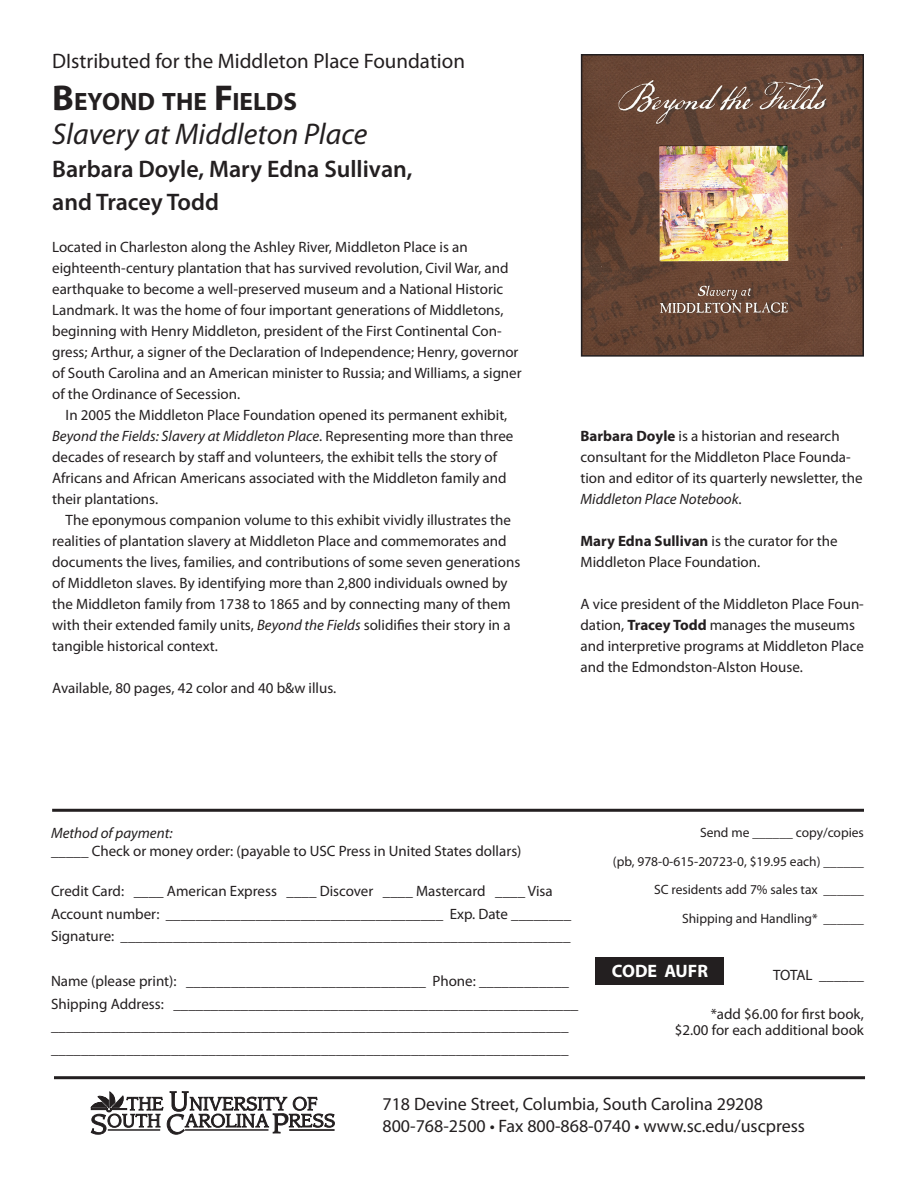
<style>
.page{position:relative;width:918px;height:1188px;background:#fff}
.page>*{position:absolute;margin:0;border:0;box-sizing:border-box;transform-origin:0 0}
.t1{font:italic 30px "Myriad Pro";color:#231f20}
.t2{font:700 25.2px "Myriad Pro";color:#231f20}
.t3{font:600 24px/33px "Myriad Pro";color:#231f20}
.t4{font:21px "Myriad Pro";color:#231f20}
.t5{font:18px/21.6px "Myriad Pro";color:#231f20}
.t6{font:700 18px "Myriad Pro";color:#fff}
.t7{font:15px/21px "Myriad Pro";color:#231f20}
.t8{font:italic 15px "Myriad Pro";color:#231f20}
.t9{font:13.5px "Myriad Pro";color:#231f20}
.s1{font-size:36px}
.s2{font-style:italic}
.s3{font-weight:700}
</style>
<div class="page">
<svg style="left:90px;top:1091px;width:245px;height:44px"></svg>
<hr style="left:54px;top:1076px;width:811px;height:3px;background:#231f20">
<hr style="left:52px;top:809px;width:812px;height:3px;background:#231f20">
<img style="left:584px;top:57px;width:277px;height:297px">
<div style="left:581px;top:54px;width:283px;height:303px;border:2px solid #231f20"></div>
<div style="left:596px;top:957px;width:128px;height:27px;background:#231f20"></div>
<p class="t4" style="left:52px;top:48px;width:414px">DIstributed for the Middleton Place Foundation</p>
<p class="t2" style="left:52px;top:85px;width:246px"><span class="s1">B</span>EYOND THE <span class="s1">F</span>IELDS</p>
<p class="t1" style="left:52px;top:115px;width:317px">Slavery at Middleton Place</p>
<p class="t3" style="left:52px;top:152px;width:362px">Barbara Doyle, Mary Edna Sullivan, and Tracey Todd</p>
<p class="t7" style="left:52px;top:236px;width:471px">Located in Charleston along the Ashley River, Middleton Place is an eighteenth-century plantation that has survived revolution, Civil War, and earthquake to become a well-preserved museum and a National Historic Landmark. It was the home of four important generations of Middletons, beginning with Henry Middleton, president of the First Continental Con&shy;gress; Arthur, a signer of the Declaration of Independence; Henry, governor of South Carolina and an American minister to Russia; and Williams, a signer of the Ordinance of Secession.</p>
<p class="t7" style="left:52px;top:404px;width:463px;text-indent:14px">In 2005 the Middleton Place Foundation opened its permanent exhibit, <span class="s2">Beyond the Fields: Slavery at Middleton Place</span>. Representing more than three decades of research by staff and volunteers, the exhibit tells the story of Africans and African Americans associated with the Middleton family and their plantations.</p>
<p class="t7" style="left:52px;top:509px;width:470px;text-indent:14px">The eponymous companion volume to this exhibit vividly illustrates the realities of plantation slavery at Middleton Place and commemorates and documents the lives, families, and contributions of some seven generations of Middleton slaves. By identifying more than 2,800 individuals owned by the Middleton family from 1738 to 1865 and by connecting many of them with their extended family units, <span class="s2">Beyond the Fields</span> solidifies their story in a tangible historical context.</p>
<p class="t7" style="left:52px;top:677px;width:286px">Available, 80 pages, 42 color and 40 b&amp;w illus.</p>
<p class="t7" style="left:580px;top:425px;width:284px"><span class="s3">Barbara Doyle</span> is a historian and research consultant for the Middleton Place Founda&shy;tion and editor of its quarterly newsletter, the <span class="s2">Middleton Place Notebook</span>.</p>
<p class="t7" style="left:580px;top:530px;width:259px"><span class="s3">Mary Edna Sullivan</span> is the curator for the<br>Middleton Place Foundation.</p>
<p class="t7" style="left:580px;top:593px;width:285px">A vice president of the Middleton Place Foun&shy;dation, <span class="s3">Tracey Todd</span> manages the museums and interpretive programs at Middleton Place and the Edmondston-Alston House.</p>
<p class="t8" style="left:51px;top:823px;width:123px">Method of payment:</p>
<p class="t7" style="left:51px;top:840px;width:472px">_____ Check or money order: (payable to USC Press in United States dollars)</p>
<p class="t7" style="left:51px;top:880px;width:503px">Credit Card: ____ American Express ____ Discover ____ Mastercard ____ Visa</p>
<p class="t7" style="left:51px;top:903px;width:522px">Account number: _____________________________________ Exp. Date ________</p>
<p class="t7" style="left:51px;top:925px;width:521px">Signature: ____________________________________________________________</p>
<p class="t7" style="left:51px;top:970px;width:520px">Name (please print): ________________________________ Phone: ____________</p>
<p class="t7" style="left:51px;top:993px;width:529px">Shipping Address: ______________________________________________________</p>
<p class="t7" style="left:51px;top:1015px;width:519px">_____________________________________________________________________</p>
<p class="t7" style="left:51px;top:1038px;width:519px">_____________________________________________________________________</p>
<p class="t9" style="left:700px;top:825px;width:165px">Send me ______ copy/copies</p>
<p class="t9" style="left:613px;top:853px;width:253px">(pb, 978-0-615-20723-0, $19.95 each) ______</p>
<p class="t9" style="left:654px;top:882px;width:211px">SC residents add 7% sales tax ______</p>
<p class="t9" style="left:682px;top:910px;width:183px">Shipping and Handling* ______</p>
<p class="t6" style="left:612px;top:959px;width:98px">CODE AUFR</p>
<p class="t7" style="left:773px;top:964px;width:92px">TOTAL ______</p>
<p class="t7" style="left:675px;top:1005px;width:191px;line-height:16.5px;text-align:right">*add $6.00 for first book, $2.00 for each additional book</p>
<p class="t5" style="left:382px;top:1093px;width:424px">718 Devine Street, Columbia, South Carolina 29208<br>800-768-2500 • Fax 800-868-0740 • www.sc.edu/uscpress</p>
</div>
